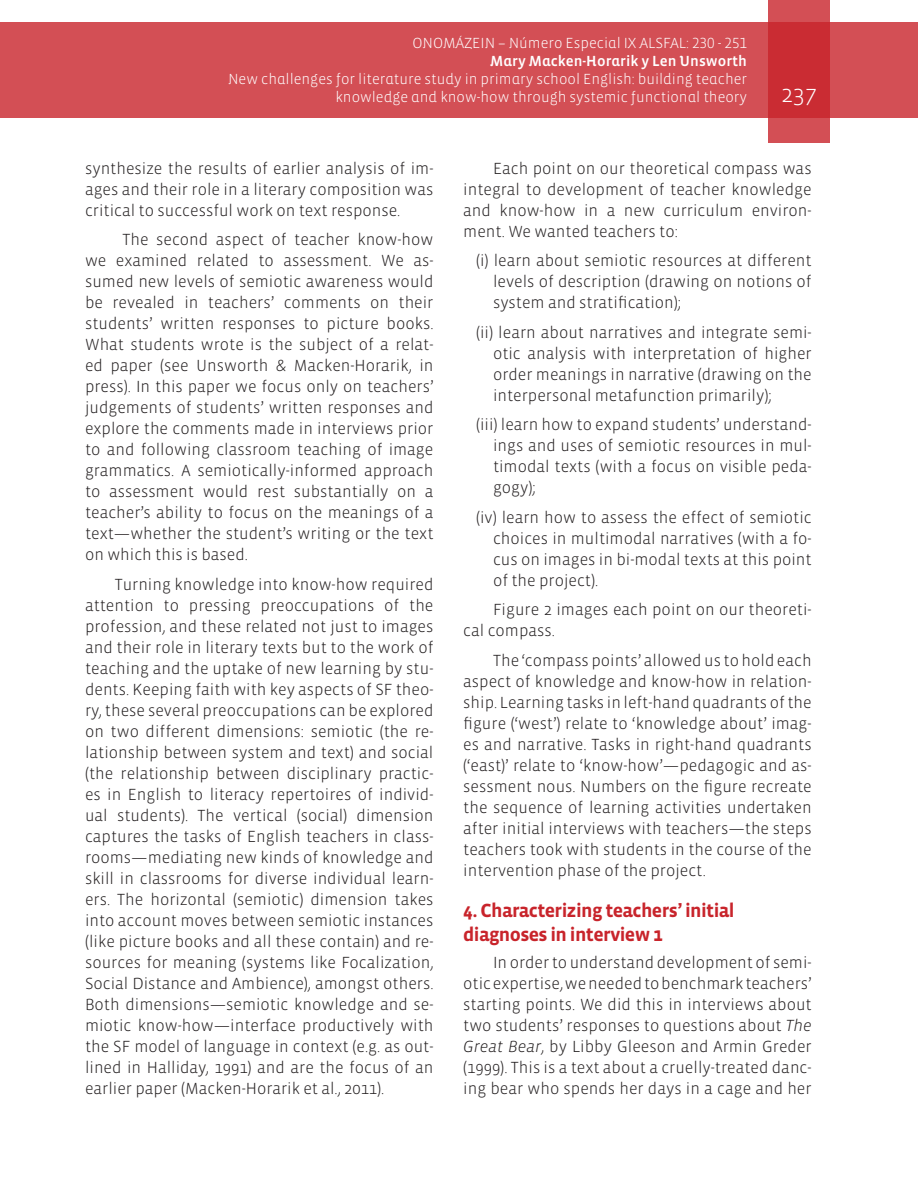
<style>
.page{position:relative;width:918px;height:1188px;background:#fff}
.page>*{position:absolute;margin:0;border:0;box-sizing:border-box;transform-origin:0 0}
.t1{font:300 24px "Vista Sans";color:#fff}
.t2{font:700 19.5px/23.4px "Vista Sans";letter-spacing:-.03em;color:#c8242b}
.Textos{font:300 16.5px/21px "Vista Sans";color:#231f20;text-align:justify}
.t3{font:300 15px/18px "Vista Sans Alt";color:#fff;text-align:right}
.t4{font:15px "Vista Sans Alt Med";color:#fff}
.s1{font-style:italic}
</style>
<div class="page">
<div style="left:0;top:23px;width:918px;height:95px;background:#d34f55"></div>
<svg style="left:768px;top:0;width:62px;height:143px;background:#cc373e"></svg>
<p class="t3" style="left:412px;top:35px;width:336px">ONOMÁZEIN – Número Especial IX ALSFAL: 230 - 251</p>
<p class="t4" style="left:490px;top:54px;width:258px">Mary Macken-Horarik y Len Unsworth</p>
<p class="t3" style="left:228px;top:71px;width:520px">New challenges for literature study in primary school English: building teacher knowledge and know-how through systemic functional theory</p>
<h1 class="t1" style="left:781px;top:82px;width:37px">237</h1>
<p class="Textos" style="left:85px;top:158px;width:350px">synthesize the results of earlier analysis of im&shy;ages and their role in a literary composition was critical to successful work on text response.</p>
<p class="Textos" style="left:85px;top:230px;width:350px;text-indent:37px">The second aspect of teacher know-how we examined related to assessment. We as&shy;sumed new levels of semiotic awareness would be revealed in teachers’ comments on their students’ written responses to picture books.<br>What students wrote is the subject of a relat&shy;ed paper (see Unsworth &amp; Macken-Horarik, in press). In this paper we focus only on teachers’ judgements of students’ written responses and explore the comments made in interviews prior to and following classroom teaching of image grammatics. A semiotically-informed approach to assessment would rest substantially on a teacher’s ability to focus on the meanings of a text—whether the student’s writing or the text on which this is based.</p>
<p class="Textos" style="left:85px;top:574px;width:350px;text-indent:30px">Turning knowledge into know-how required attention to pressing preoccupations of the profession, and these related not just to images and their role in literary texts but to the work of teaching and the uptake of new learning by stu&shy;dents. Keeping faith with key aspects of SF theo&shy;ry, these several preoccupations can be explored on two different dimensions: semiotic (the re&shy;lationship between system and text) and social (the relationship between disciplinary practic&shy;es in English to literacy repertoires of individ&shy;ual students). The vertical (social) dimension captures the tasks of English teachers in class&shy;rooms—mediating new kinds of knowledge and skill in classrooms for diverse individual learn&shy;ers. The horizontal (semiotic) dimension takes into account moves between semiotic instances (like picture books and all these contain) and re&shy;sources for meaning (systems like Focalization, Social Distance and Ambience), amongst others.<br>Both dimensions—semiotic knowledge and se&shy;miotic know-how—interface productively with the SF model of language in context (e.g. as out&shy;lined in Halliday, 1991) and are the focus of an earlier paper (Macken-Horarik et al., 2011).</p>
<p class="Textos" style="left:463px;top:158px;width:350px;text-indent:30px">Each point on our theoretical compass was integral to development of teacher knowledge and know-how in a new curriculum environ&shy;ment. We wanted teachers to:</p>
<p class="Textos" style="left:493px;top:251px;width:320px;text-indent:-17px">(i) learn about semiotic resources at different levels of description (drawing on notions of system and stratification);</p>
<p class="Textos" style="left:493px;top:322px;width:320px;text-indent:-17px">(ii) learn about narratives and integrate semi&shy;otic analysis with interpretation of higher order meanings in narrative (drawing on the interpersonal metafunction primarily);</p>
<p class="Textos" style="left:493px;top:415px;width:320px;text-indent:-17px">(iii) learn how to expand students’ understand&shy;ings and uses of semiotic resources in mul&shy;timodal texts (with a focus on visible peda&shy;gogy);</p>
<p class="Textos" style="left:493px;top:507px;width:320px;text-indent:-17px">(iv) learn how to assess the effect of semiotic choices in multimodal narratives (with a fo&shy;cus on images in bi-modal texts at this point of the project).</p>
<p class="Textos" style="left:463px;top:600px;width:350px;text-indent:30px">Figure 2 images each point on our theoreti&shy;cal compass.</p>
<p class="Textos" style="left:463px;top:650px;width:350px;text-indent:30px">The ‘compass points’ allowed us to hold each aspect of knowledge and know-how in relation&shy;ship. Learning tasks in left-hand quadrants of the figure (‘west’) relate to ‘knowledge about’ imag&shy;es and narrative. Tasks in right-hand quadrants (‘east)’ relate to ‘know-how’—pedagogic and as&shy;sessment nous. Numbers on the figure recreate the sequence of learning activities undertaken after initial interviews with teachers—the steps teachers took with students in the course of the intervention phase of the project.</p>
<p class="t2" style="left:463px;top:899px;width:273px">4. Characterizing teachers’ initial diagnoses in interview 1</p>
<p class="Textos" style="left:463px;top:952px;width:350px;text-indent:30px">In order to understand development of semi&shy;otic expertise, we needed to benchmark teachers’ starting points. We did this in interviews about two students’ responses to questions about <span class="s1">The Great Bear</span>, by Libby Gleeson and Armin Greder (1999). This is a text about a cruelly-treated danc&shy;ing bear who spends her days in a cage and her</p>
</div>
